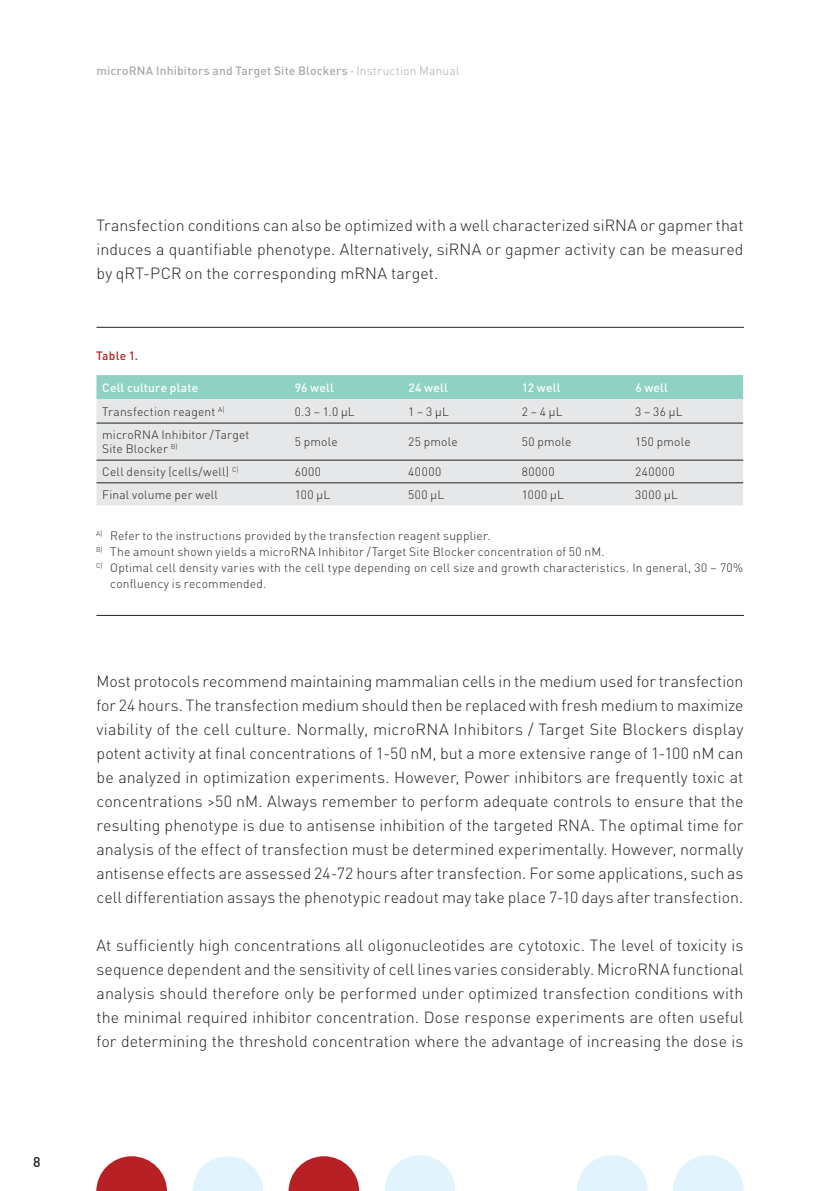
<style>
.page{position:relative;width:840px;height:1191px;background:#fff}
.page>*{position:absolute;margin:0;border:0;box-sizing:border-box;transform-origin:0 0}
.t1{font:300 16px/24px "DIN Pro";letter-spacing:.005em;color:#231f20;text-align:justify}
.t2{font:500 14px "DIN Pro";color:#231f20}
.t3{font:300 12px/14.4px "DIN Pro";letter-spacing:.02em;color:#231f20}
.t4{font:500 12px "DIN Pro";letter-spacing:.015em;color:#a7a9ac}
.t5{font:500 12px "DIN Pro";letter-spacing:.015em;color:#fff}
.t6{font:500 12px "DIN Pro";letter-spacing:.015em;color:#b72025}
.s1{font-weight:300}
</style>
<div class="page">
<svg style="left:192px;top:1156px;width:71px;height:35px"></svg>
<svg style="left:288px;top:1156px;width:71px;height:35px"></svg>
<svg style="left:96px;top:1156px;width:71px;height:35px"></svg>
<svg style="left:577px;top:1155px;width:70px;height:36px"></svg>
<svg style="left:673px;top:1155px;width:70px;height:36px"></svg>
<svg style="left:384px;top:1155px;width:71px;height:36px"></svg>
<div style="left:96px;top:375px;width:646px;height:24px;background:#8fd2c3"></div>
<div style="left:96px;top:399px;width:646px;height:106px;background:#e6e7e8"></div>
<hr style="left:96px;top:423px;width:646px;height:1px;background:#231f20">
<hr style="left:96px;top:460px;width:646px;height:1px;background:#231f20">
<hr style="left:96px;top:482px;width:646px;height:1px;background:#231f20">
<hr style="left:96px;top:327px;width:647px;height:1px;background:#231f20">
<hr style="left:96px;top:615px;width:647px;height:1px;background:#231f20">
<p class="t4" style="left:96px;top:67px;width:364px">microRNA Inhibitors and Target Site Blockers · <span class="s1">Instruction Manual</span></p>
<p class="t2" style="left:33px;top:1157px;width:9px">8</p>
<p class="t1" style="left:96px;top:215px;width:648px">Transfection conditions can also be optimized with a well characterized siRNA or gapmer that induces a quantifiable phenotype. Alternatively, siRNA or gapmer activity can be measured by qRT-PCR on the corresponding mRNA target.</p>
<p class="t6" style="left:96px;top:352px;width:44px">Table 1.</p>
<p class="t5" style="left:102px;top:383px;width:97px">Cell culture plate</p>
<p class="t5" style="left:294px;top:383px;width:40px">96 well</p>
<p class="t5" style="left:408px;top:383px;width:41px">24 well</p>
<p class="t5" style="left:521px;top:383px;width:40px">12 well</p>
<p class="t5" style="left:635px;top:383px;width:34px">6 well</p>
<p class="t3" style="left:102px;top:406px;width:124px">Transfection reagent <sup>A)</sup></p>
<p class="t3" style="left:294px;top:406px;width:61px">0.3 – 1.0 μL</p>
<p class="t3" style="left:408px;top:406px;width:42px">1 – 3 μL</p>
<p class="t3" style="left:521px;top:406px;width:42px">2 – 4 μL</p>
<p class="t3" style="left:635px;top:406px;width:49px">3 – 36 μL</p>
<p class="t3" style="left:102px;top:429px;width:149px">microRNA Inhibitor /Target<br>Site Blocker <sup>B)</sup></p>
<p class="t3" style="left:294px;top:436px;width:44px">5 pmole</p>
<p class="t3" style="left:408px;top:436px;width:51px">25 pmole</p>
<p class="t3" style="left:521px;top:436px;width:51px">50 pmole</p>
<p class="t3" style="left:635px;top:436px;width:57px">150 pmole</p>
<p class="t3" style="left:102px;top:466px;width:138px">Cell density (cells/well) <sup>C)</sup></p>
<p class="t3" style="left:294px;top:466px;width:28px">6000</p>
<p class="t3" style="left:408px;top:466px;width:34px">40000</p>
<p class="t3" style="left:521px;top:466px;width:34px">80000</p>
<p class="t3" style="left:635px;top:466px;width:41px">240000</p>
<p class="t3" style="left:102px;top:489px;width:117px">Final volume per well</p>
<p class="t3" style="left:294px;top:489px;width:37px">100 μL</p>
<p class="t3" style="left:408px;top:489px;width:38px">500 μL</p>
<p class="t3" style="left:521px;top:489px;width:44px">1000 μL</p>
<p class="t3" style="left:635px;top:489px;width:44px">3000 μL</p>
<p class="t3" style="left:96px;top:530px;width:395px"><sup>A)</sup> Refer to the instructions provided by the transfection reagent supplier.</p>
<p class="t3" style="left:96px;top:546px;width:509px"><sup>B)</sup> The amount shown yields a microRNA Inhibitor /Target Site Blocker concentration of 50 nM.</p>
<p class="t3" style="left:96px;top:562px;width:648px"><sup>C)</sup> Optimal cell density varies with the cell type depending on cell size and growth characteristics. In general, 30 – 70%</p>
<p class="t3" style="left:110px;top:578px;width:157px">confluency is recommended.</p>
<p class="t1" style="left:96px;top:671px;width:648px">Most protocols recommend maintaining mammalian cells in the medium used for transfection for 24 hours. The transfection medium should then be replaced with fresh medium to maximize viability of the cell culture. Normally, microRNA Inhibitors / Target Site Blockers display potent activity at final concentrations of 1-50 nM, but a more extensive range of 1-100 nM can be analyzed in optimization experiments. However, Power inhibitors are frequently toxic at concentrations &gt;50 nM. Always remember to perform adequate controls to ensure that the resulting phenotype is due to antisense inhibition of the targeted RNA. The optimal time for analysis of the effect of transfection must be determined experimentally. However, normally antisense effects are assessed 24-72 hours after transfection. For some applications, such as cell differentiation assays the phenotypic readout may take place 7-10 days after transfection.</p>
<p class="t1" style="left:96px;top:935px;width:648px">At sufficiently high concentrations all oligonucleotides are cytotoxic. The level of toxicity is sequence dependent and the sensitivity of cell lines varies considerably. MicroRNA functional analysis should therefore only be performed under optimized transfection conditions with the minimal required inhibitor concentration. Dose response experiments are often useful for determining the threshold concentration where the advantage of increasing the dose is</p>
</div>
